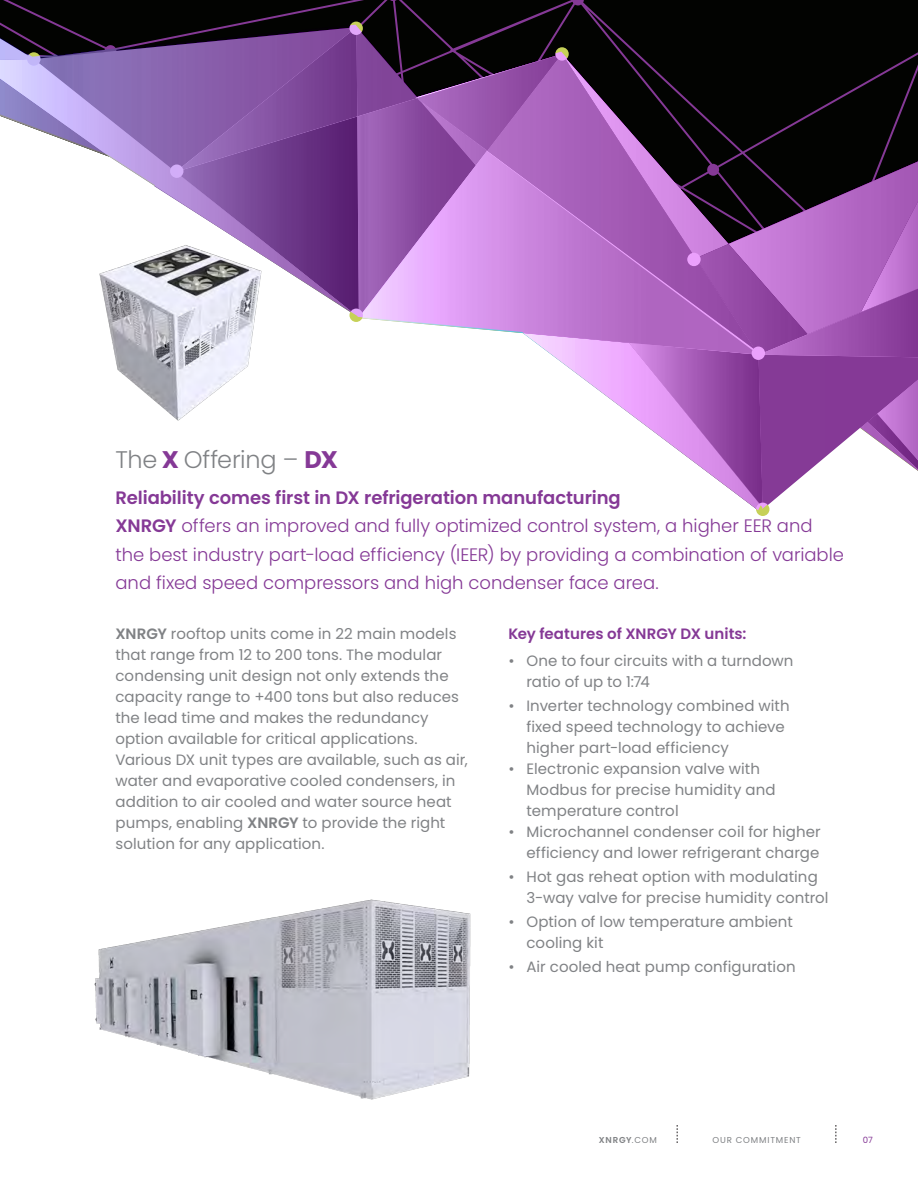
<style>
.page{position:relative;width:918px;height:1188px;background:#fff}
.page>*{position:absolute;margin:0;border:0;box-sizing:border-box;transform-origin:0 0}
.H4__Left{font:300 24px "Poppins";letter-spacing:-.01em;color:#808285}
.BC__Left{font:300 18px/28.5px "Poppins";color:#853996}
.BC__Left-2{font:15px/21px "Poppins";letter-spacing:.005em;color:#808285}
.BC__Left-3{font:600 15px "Poppins";color:#853996}
.t1{font:8.7px "Poppins";letter-spacing:.105em;color:#808285}
.t2{font:600 8.7px "Poppins";letter-spacing:.085em;color:#808285}
.t3{font:8.7px "Poppins";color:#853996}
.s1{font-weight:700;color:#853996}
.s2{font-weight:600}
.s3{font-weight:400}
</style>
<div class="page">
<img style="left:94px;top:899px;width:377px;height:201px">
<svg style="left:836px;top:1125px;width:1px;height:18px"></svg>
<svg style="left:677px;top:1125px;width:1px;height:18px"></svg>
<div style="left:756px;top:503px;width:13px;height:13px;background:#c6d158;border-radius:50%"></div>
<svg style="left:0;top:0;width:918px;height:510px"></svg>
<p class="H4__Left" style="left:116px;top:446px;width:224px">The <span class="s1">X</span> Offering – <span class="s1">DX</span></p>
<p class="BC__Left" style="left:116px;top:483px;width:730px"><span class="s2">Reliability comes first in DX refrigeration manufacturing<br>XNRGY</span> offers an improved and fully optimized control system, a higher EER and the best industry part-load efficiency (IEER) by providing a combination of variable and fixed speed compressors and high condenser face area.</p>
<p class="BC__Left-3" style="left:508px;top:625px;width:240px">Key features of XNRGY DX units:</p>
<p class="BC__Left-2" style="left:526px;top:650px;width:269px;text-indent:-18px">• One to four circuits with a turndown ratio of up to 1:74</p>
<p class="BC__Left-2" style="left:526px;top:695px;width:265px;text-indent:-18px">• Inverter technology combined with fixed speed technology to achieve higher part-load efficiency</p>
<p class="BC__Left-2" style="left:526px;top:758px;width:251px;text-indent:-18px">• Electronic expansion valve with<br>Modbus for precise humidity and temperature control</p>
<p class="BC__Left-2" style="left:508px;top:821px;width:314px;text-align:right">• Microchannel condenser coil for higher efficiency and lower refrigerant charge</p>
<p class="BC__Left-2" style="left:527px;top:866px;width:304px;text-indent:-18px">• Hot gas reheat option with modulating<br>3-way valve for precise humidity control</p>
<p class="BC__Left-2" style="left:527px;top:911px;width:268px;text-indent:-18px">• Option of low temperature ambient cooling kit</p>
<p class="BC__Left-2" style="left:508px;top:956px;width:289px">• Air cooled heat pump configuration</p>
<p class="BC__Left-2" style="left:116px;top:623px;width:354px"><span class="s2">XNRGY</span> rooftop units come in 22 main models that range from 12 to 200 tons. The modular condensing unit design not only extends the capacity range to +400 tons but also reduces the lead time and makes the redundancy option available for critical applications.<br>Various DX unit types are available, such as air, water and evaporative cooled condensers, in addition to air cooled and water source heat pumps, enabling <span class="s2">XNRGY</span> to provide the right solution for any application.</p>
<p class="t2" style="left:599px;top:1135px;width:59px">XNRGY<span class="s3">.COM</span></p>
<p class="t1" style="left:712px;top:1135px;width:90px">OUR COMMITMENT</p>
<p class="t3" style="left:863px;top:1135px;width:12px">07</p>
</div>
